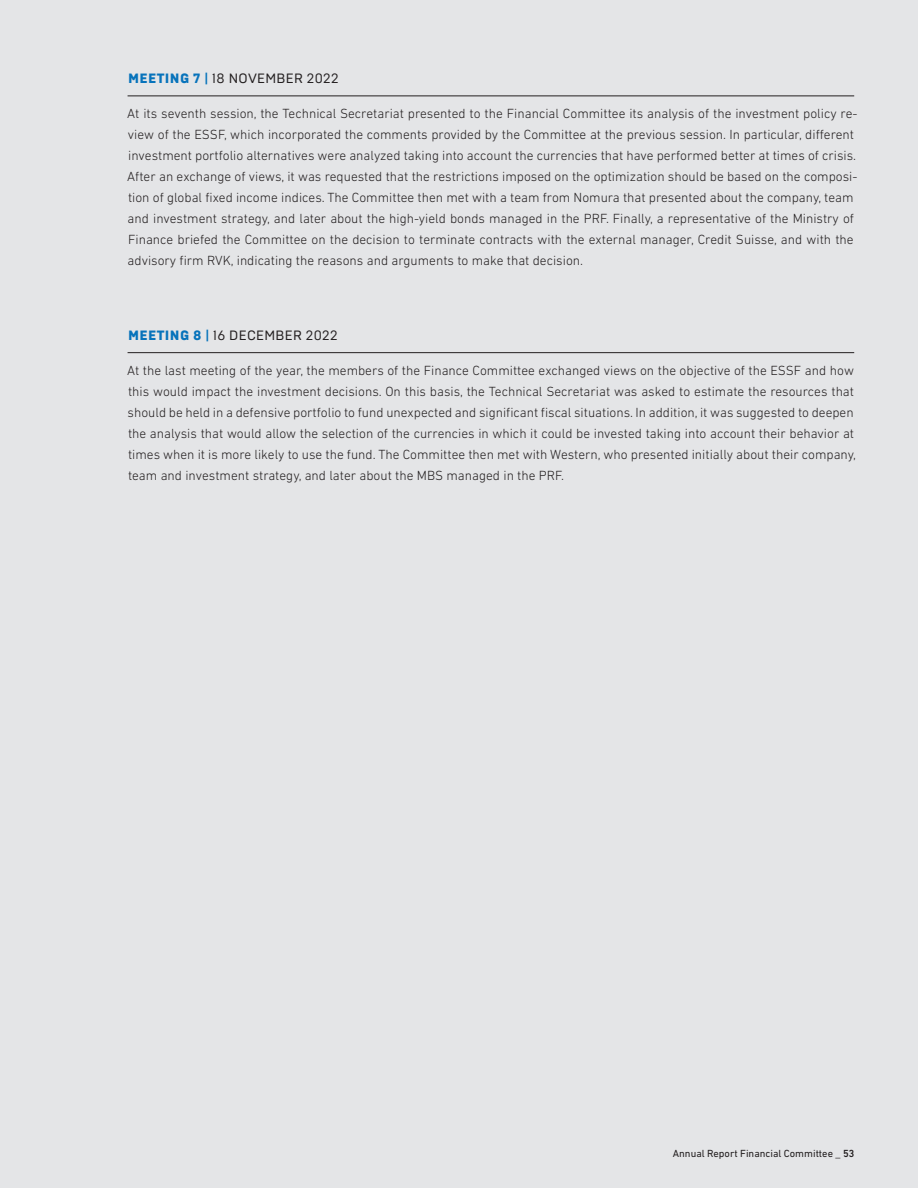
<style>
.page{position:relative;width:918px;height:1188px;background:#e4e5e7}
.page>*{position:absolute;margin:0;border:0;box-sizing:border-box;transform-origin:0 0}
.t1{font:300 13.5px/21px "DIN Next LT Pro";color:#231f20}
.t2{font:13.5px "Brutal Type";letter-spacing:.025em;color:#231f20}
.t3{font:10.5px "DIN Next LT Pro";color:#231f20}
.s1{font-weight:900;color:#0773bb}
.s2{font-weight:500;color:#0773bb}
.s3{font-weight:500}
</style>
<div class="page">
<hr style="left:128px;top:96px;width:726px;height:1px;background:#231f20">
<hr style="left:128px;top:352px;width:726px;height:1px;background:#231f20">
<p class="t2" style="left:128px;top:70px;width:212px"><span class="s1">MEETING 7</span> <span class="s2">|</span> 18 NOVEMBER 2022</p>
<p class="t1" style="left:127px;top:103px;width:732px">At its seventh session, the Technical Secretariat presented to the Financial Committee its analysis of the investment policy re&shy;view of the ESSF, which incorporated the comments provided by the Committee at the previous session. In particular, different investment portfolio alternatives were analyzed taking into account the currencies that have performed better at times of crisis.<br>After an exchange of views, it was requested that the restrictions imposed on the optimization should be based on the composi&shy;tion of global fixed income indices. The Committee then met with a team from Nomura that presented about the company, team and investment strategy, and later about the high-yield bonds managed in the PRF. Finally, a representative of the Ministry of Finance briefed the Committee on the decision to terminate contracts with the external manager, Credit Suisse, and with the advisory firm RVK, indicating the reasons and arguments to make that decision.</p>
<p class="t2" style="left:128px;top:327px;width:211px"><span class="s1">MEETING 8</span> <span class="s2">|</span> 16 DECEMBER 2022</p>
<p class="t1" style="left:127px;top:360px;width:730px">At the last meeting of the year, the members of the Finance Committee exchanged views on the objective of the ESSF and how this would impact the investment decisions. On this basis, the Technical Secretariat was asked to estimate the resources that should be held in a defensive portfolio to fund unexpected and significant fiscal situations. In addition, it was suggested to deepen the analysis that would allow the selection of the currencies in which it could be invested taking into account their behavior at times when it is more likely to use the fund. The Committee then met with Western, who presented initially about their company, team and investment strategy, and later about the MBS managed in the PRF.</p>
<p class="t3" style="left:673px;top:1147px;width:183px">Annual Report Financial Committee _ <span class="s3">53</span></p>
</div>
